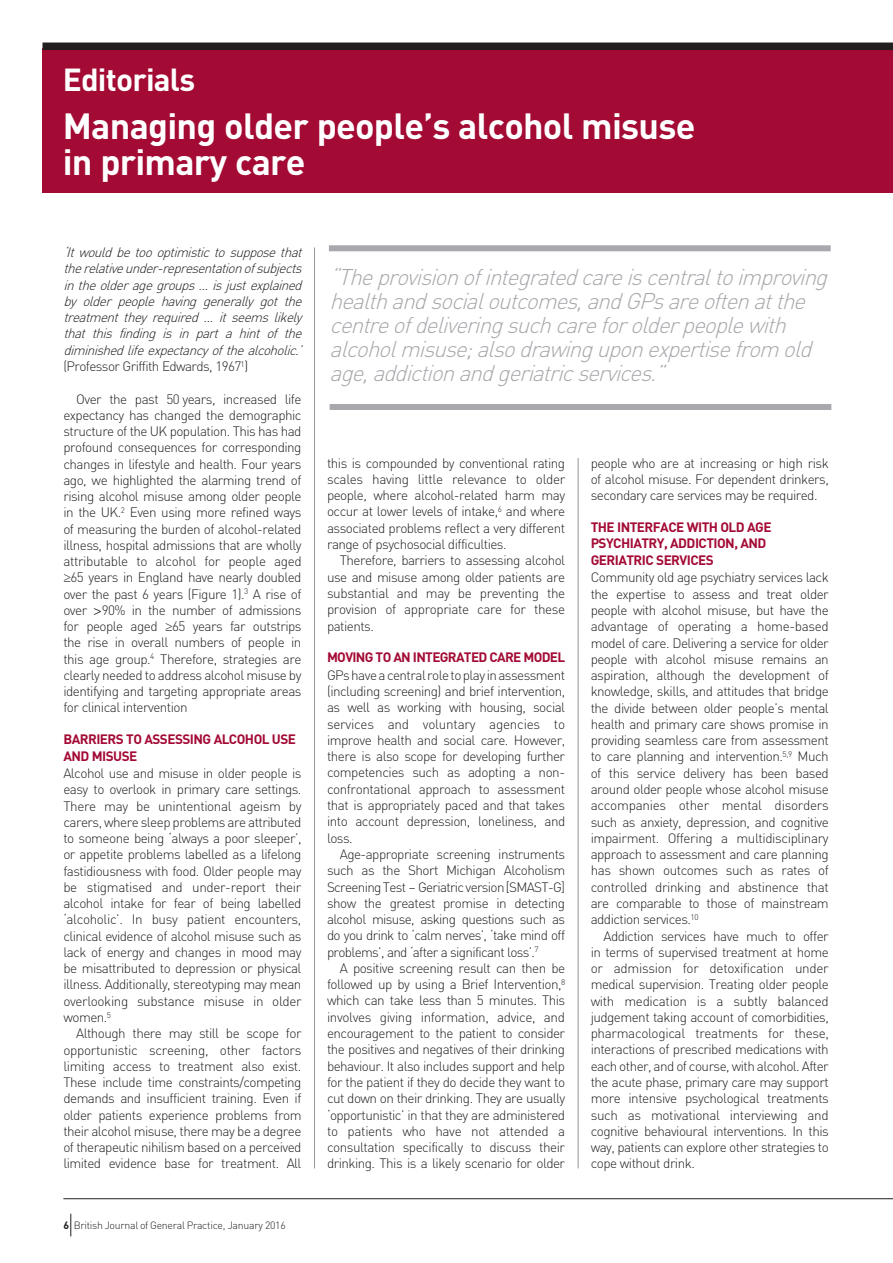
<style>
.page{position:relative;width:893px;height:1263px;background:#fff}
.page>*{position:absolute;margin:0;border:0;box-sizing:border-box;transform-origin:0 0}
.t1{font:700 36px/36px "DIN";letter-spacing:-.02em;color:#fff}
.t2{font:700 31.5px "DIN";letter-spacing:-.025em;color:#fff}
.t3{font:italic 300 22.5px/24px "DIN";color:#a8a9ad}
.t4{font:300 13.5px/16.2px "DIN";letter-spacing:-.04em;color:#231f20;text-align:justify}
.t5{font:italic 300 13.5px/16.2px "DIN";color:#231f20;text-align:justify}
.t6{font:700 13.5px/16.6px "DIN";letter-spacing:-.04em;color:#a30a34}
.t7{font:300 10.5px "DIN";letter-spacing:-.025em;color:#231f20}
.s1{font-style:normal}
.s2{font-family:"Helvetica"}
.s3{font-weight:700}
</style>
<div class="page">
<div style="left:43px;top:49px;width:850px;height:144px;background:#a30a34"></div>
<hr style="left:314px;top:247px;width:1px;height:921px;background:#939598">
<hr style="left:578px;top:458px;width:1px;height:710px;background:#939598">
<div style="left:329px;top:245px;width:502px;height:6px;background:#a8a9ad"></div>
<div style="left:330px;top:404px;width:501px;height:6px;background:#a8a9ad"></div>
<hr style="left:63px;top:1198px;width:830px;height:1px;background:#231f20">
<svg style="left:70px;top:1214px;width:1px;height:22px"></svg>
<div style="left:43px;top:43px;width:850px;height:7px;background:#231f20"></div>
<h2 class="t2" style="left:63px;top:59px;width:134px">Editorials</h2>
<h1 class="t1" style="left:63px;top:107px;width:634px">Managing older people’s alcohol misuse in primary care</h1>
<p class="t5" style="left:63px;top:244px;width:244px">‘Itwouldbetoooptimistictosupposethat therelativeunder-representationofsubjects intheolderagegroups…isjustexplained by older people having generally got the treatment they required … it seems likely that this finding is in part a hint of the diminishedlifeexpectancyofthealcoholic.’ <span class="s1">(Professor Griffith Edwards, 1967</span><sup>1</sup><span class="s1">)</span></p>
<p class="t4" style="left:63px;top:390px;width:240px;text-indent:13px">Over the past 50 years, increased life expectancy has changed the demographic structure of the UK population. This has had profound consequences for corresponding changes in lifestyle and health. Four years ago, we highlighted the alarming trend of rising alcohol misuse among older people in the UK.<sup>2</sup> Even using more refined ways of measuring the burden of alcohol-related illness, hospital admissions that are wholly attributable to alcohol for people aged <span class="s2">≥</span>65 years in England have nearly doubled over the past 6 years (Figure 1).<sup>3</sup> A rise of over <span class="s2">&gt;</span>90% in the number of admissions for people aged <span class="s2">≥</span>65 years far outstrips the rise in overall numbers of people in this age group.<sup>4</sup> Therefore, strategies are clearly needed to address alcohol misuse by identifying and targeting appropriate areas for clinical intervention</p>
<p class="t6" style="left:63px;top:730px;width:234px">BARRIERS TO ASSESSING ALCOHOL USE<br>AND MISUSE</p>
<p class="t4" style="left:63px;top:765px;width:240px">Alcohol use and misuse in older people is easy to overlook in primary care settings.<br>There may be unintentional ageism by carers, where sleep problems are attributed to someone being ‘always a poor sleeper’, or appetite problems labelled as a lifelong fastidiousness with food. Older people may be stigmatised and under-report their alcohol intake for fear of being labelled ‘alcoholic’. In busy patient encounters, clinical evidence of alcohol misuse such as lack of energy and changes in mood may be misattributed to depression or physical illness. Additionally, stereotyping may mean overlooking substance misuse in older women.<sup>5</sup></p>
<p class="t4" style="left:63px;top:1025px;width:240px;text-indent:13px">Although there may still be scope for opportunistic screening, other factors limiting access to treatment also exist.<br>These include time constraints/competing demands and insufficient training. Even if older patients experience problems from their alcohol misuse, there may be a degree of therapeutic nihilism based on a perceived limited evidence base for treatment. All</p>
<p class="t7" style="left:63px;top:1219px;width:224px"><span class="s3">6</span> British Journal of General Practice, January 2016</p>
<p class="t3" style="left:330px;top:265px;width:506px">“Theprovisionofintegratedcareiscentraltoimproving healthandsocialoutcomes,andGPsareoftenatthe centreofdeliveringsuchcareforolderpeoplewith alcoholmisuse;alsodrawinguponexpertisefrom old age,addictionandgeriatricservices.”</p>
<p class="t4" style="left:327px;top:454px;width:240px">this is compounded by conventional rating scales having little relevance to older people, where alcohol-related harm may occur at lower levels of intake,<sup>6</sup> and where associated problems reflect a very different range of psychosocial difficulties.</p>
<p class="t4" style="left:327px;top:552px;width:240px;text-indent:13px">Therefore, barriers to assessing alcohol use and misuse among older patients are substantial and may be preventing the provision of appropriate care for these patients.</p>
<p class="t6" style="left:327px;top:648px;width:240px">MOVING TO AN INTEGRATED CARE MODEL</p>
<p class="t4" style="left:327px;top:666px;width:240px">GPs have a central role to play in assessment (including screening) and brief intervention, as well as working with housing, social services and voluntary agencies to improve health and social care. However, there is also scope for developing further competencies such as adopting a non&shy;confrontational approach to assessment that is appropriately paced and that takes into account depression, loneliness, and loss.</p>
<p class="t4" style="left:327px;top:846px;width:240px;text-indent:13px">Age-appropriate screening instruments such as the Short Michigan Alcoholism Screening Test – Geriatric version [SMAST-G] show the greatest promise in detecting alcohol misuse, asking questions such as do you drink to ‘calm nerves’, ‘take mind off problems’, and ‘after a significant loss’.<sup>7</sup></p>
<p class="t4" style="left:327px;top:960px;width:240px;text-indent:13px">A positive screening result can then be followed up by using a Brief Intervention,<sup>8 </sup>which can take less than 5 minutes. This involves giving information, advice, and encouragement to the patient to consider the positives and negatives of their drinking behaviour. It also includes support and help for the patient if they do decide they want to cut down on their drinking. They are usually ‘opportunistic’ in that they are administered to patients who have not attended a consultation specifically to discuss their drinking. This is a likely scenario for older</p>
<p class="t4" style="left:591px;top:455px;width:240px">people who are at increasing or high risk of alcohol misuse. For dependent drinkers, secondary care services may be required.</p>
<p class="t6" style="left:591px;top:518px;width:182px">THE INTERFACE WITH OLD AGE<br>PSYCHIATRY, ADDICTION, AND<br>GERIATRIC SERVICES</p>
<p class="t4" style="left:591px;top:569px;width:240px">Community old age psychiatry services lack the expertise to assess and treat older people with alcohol misuse, but have the advantage of operating a home-based model of care. Delivering a service for older people with alcohol misuse remains an aspiration, although the development of knowledge, skills, and attitudes that bridge the divide between older people’s mental health and primary care shows promise in providing seamless care from assessment to care planning and intervention.<sup>5,9</sup> Much of this service delivery has been based around older people whose alcohol misuse accompanies other mental disorders such as anxiety, depression, and cognitive impairment. Offering a multidisciplinary approach to assessment and care planning has shown outcomes such as rates of controlled drinking and abstinence that are comparable to those of mainstream addiction services.<sup>10</sup></p>
<p class="t4" style="left:591px;top:927px;width:240px;text-indent:13px">Addiction services have much to offer in terms of supervised treatment at home or admission for detoxification under medical supervision. Treating older people with medication is a subtly balanced judgement taking account of comorbidities, pharmacological treatments for these, interactions of prescribed medications with each other, and of course, with alcohol. After the acute phase, primary care may support more intensive psychological treatments such as motivational interviewing and cognitive behavioural interventions. In this way, patients can explore other strategies to cope without drink.</p>
</div>
